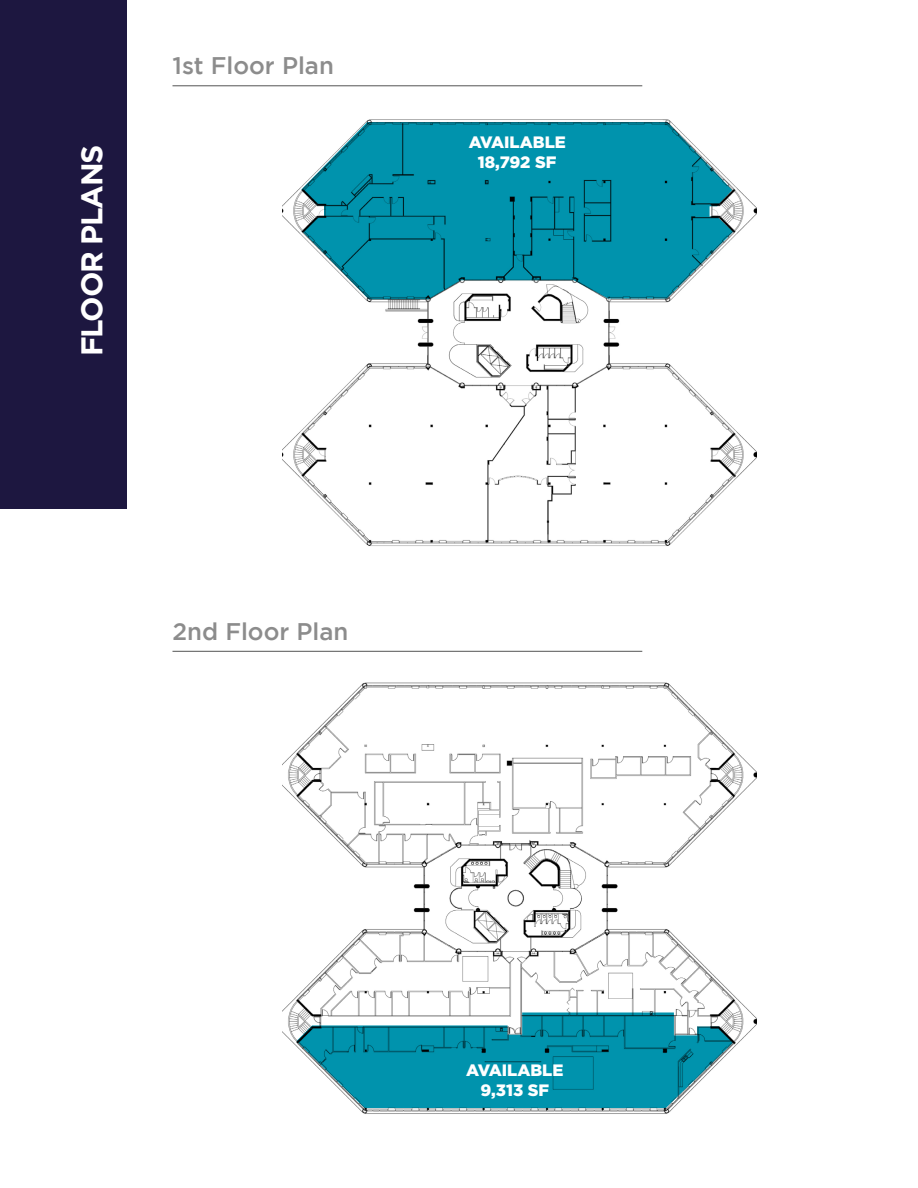
<style>
.page{position:relative;width:918px;height:1188px;background:#fff}
.page>*{position:absolute;margin:0;border:0;box-sizing:border-box;transform-origin:0 0}
.t1{font:700 30px "Gotham";letter-spacing:-.04em;color:#fff}
.Spec_Title{font:500 24px "Gotham";color:#8c8c8c}
.t2{font:900 16.5px "Gotham";color:#fff}
</style>
<div class="page">
<div style="left:0;top:0;width:127px;height:509px;background:#1d1740"></div>
<hr style="left:172px;top:85px;width:470px;height:1px;background:#717271">
<hr style="left:172px;top:651px;width:470px;height:1px;background:#717271">
<img style="left:282px;top:119px;width:474px;height:427px">
<img style="left:282px;top:682px;width:474px;height:432px">
<svg style="left:301px;top:122px;width:432px;height:177px;fill:#0093ad"></svg>
<svg style="left:296px;top:1012px;width:437px;height:96px"></svg>
<p class="t1" style="left:75px;top:356px;width:213px;rotate:-90deg">FLOOR PLANS</p>
<p class="Spec_Title" style="left:172px;top:52px;width:163px">1st Floor Plan</p>
<p class="Spec_Title" style="left:172px;top:618px;width:177px">2nd Floor Plan</p>
<p class="t2" style="left:469px;top:133px;width:99px">AVAILABLE</p>
<p class="t2" style="left:478px;top:153px;width:80px">18,792 SF</p>
<p class="t2" style="left:466px;top:1061px;width:99px">AVAILABLE</p>
<p class="t2" style="left:480px;top:1081px;width:70px">9,313 SF</p>
</div>
